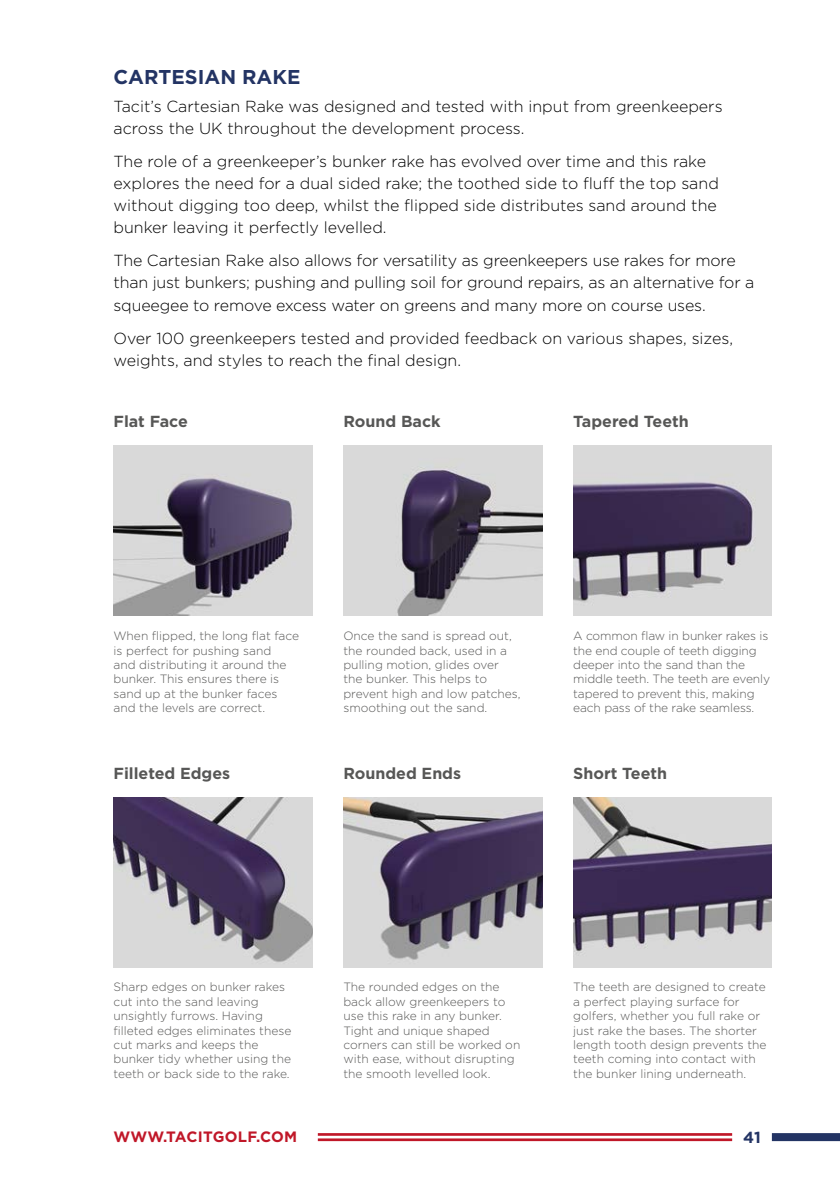
<style>
.page{position:relative;width:840px;height:1191px;background:#fff}
.page>*{position:absolute;margin:0;border:0;box-sizing:border-box;transform-origin:0 0}
.t1{font:700 20px "Gotham";color:#233464}
.t2{font:300 16px/22px "Gotham";color:#000}
.t3{font:700 16px "Gotham";color:#575756}
.t4{font:700 16px "Gotham";color:#233464}
.t5{font:700 15px "Gotham";letter-spacing:.015em;color:#c01728}
.t6{font:300 12px/14.4px "Gotham";color:#575756}
</style>
<div class="page">
<hr style="left:317px;top:1133px;width:414px;height:2px;background:#c01728">
<hr style="left:317px;top:1138px;width:414px;height:3px;background:#c01728">
<img style="left:113px;top:446px;width:199px;height:170px">
<img style="left:343px;top:446px;width:198px;height:170px">
<img style="left:573px;top:446px;width:198px;height:170px">
<img style="left:113px;top:797px;width:199px;height:170px">
<img style="left:343px;top:797px;width:198px;height:170px">
<img style="left:573px;top:797px;width:198px;height:170px">
<div style="left:771px;top:1133px;width:68px;height:8px;background:#233464"></div>
<h1 class="t1" style="left:113px;top:64px;width:188px">CARTESIAN RAKE</h1>
<h2 class="t2" style="left:113px;top:95px;width:610px">Tacit’s Cartesian Rake was designed and tested with input from greenkeepers across the UK throughout the development process.</h2>
<p class="t2" style="left:113px;top:150px;width:606px">The role of a greenkeeper’s bunker rake has evolved over time and this rake explores the need for a dual sided rake; the toothed side to fluff the top sand without digging too deep, whilst the flipped side distributes sand around the bunker leaving it perfectly levelled.</p>
<p class="t2" style="left:113px;top:249px;width:642px">The Cartesian Rake also allows for versatility as greenkeepers use rakes for more than just bunkers; pushing and pulling soil for ground repairs, as an alternative for a squeegee to remove excess water on greens and many more on course uses.</p>
<h2 class="t2" style="left:113px;top:327px;width:621px">Over 100 greenkeepers tested and provided feedback on various shapes, sizes, weights, and styles to reach the final design.</h2>
<h2 class="t3" style="left:113px;top:411px;width:76px">Flat Face</h2>
<h2 class="t3" style="left:343px;top:411px;width:99px">Round Back</h2>
<h2 class="t3" style="left:573px;top:411px;width:117px">Tapered Teeth</h2>
<p class="t6" style="left:113px;top:628px;width:187px">When flipped, the long flat face is perfect for pushing sand<br>and distributing it around the bunker. This ensures there is sand up at the bunker faces and the levels are correct.</p>
<p class="t6" style="left:573px;top:628px;width:198px">A common flaw in bunker rakes is the end couple of teeth digging deeper into the sand than the middle teeth. The teeth are evenly tapered to prevent this, making each pass of the rake seamless.</p>
<p class="t6" style="left:343px;top:628px;width:179px">Once the sand is spread out, the rounded back, used in a pulling motion, glides over the bunker. This helps to prevent high and low patches, smoothing out the sand.</p>
<h2 class="t3" style="left:113px;top:763px;width:118px">Filleted Edges</h2>
<h2 class="t3" style="left:343px;top:763px;width:119px">Rounded Ends</h2>
<h2 class="t3" style="left:573px;top:763px;width:95px">Short Teeth</h2>
<p class="t6" style="left:113px;top:979px;width:179px">Sharp edges on bunker rakes cut into the sand leaving unsightly furrows. Having filleted edges eliminates these cut marks and keeps the bunker tidy whether using the teeth or back side to the rake.</p>
<p class="t6" style="left:343px;top:979px;width:178px">The rounded edges on the back allow greenkeepers to use this rake in any bunker.<br>Tight and unique shaped corners can still be worked on with ease, without disrupting the smooth levelled look.</p>
<p class="t6" style="left:573px;top:979px;width:195px">The teeth are designed to create a perfect playing surface for golfers, whether you full rake or just rake the bases. The shorter length tooth design prevents the teeth coming into contact with the bunker lining underneath.</p>
<p class="t5" style="left:113px;top:1127px;width:185px">WWW.TACITGOLF.COM</p>
<h2 class="t4" style="left:742px;top:1126px;width:19px">41</h2>
</div>
